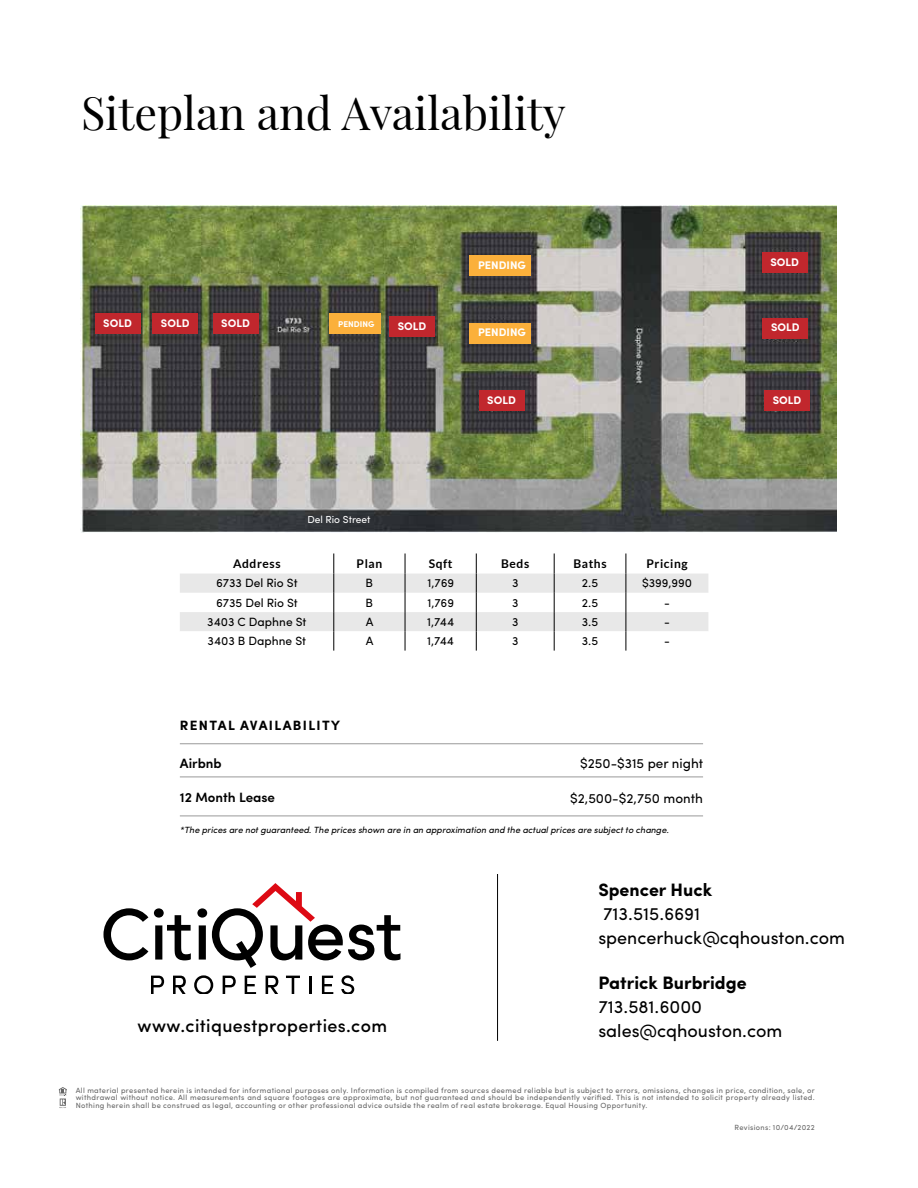
<style>
.page{position:relative;width:918px;height:1188px;background:#fff}
.page>*{position:absolute;margin:0;border:0;box-sizing:border-box;transform-origin:0 0}
.t1{font:45px "Playfair Display";color:#000}
.t2{font:18px/24px "Sofia Pro";color:#000}
.t3{font:500 18px "Sofia Pro";letter-spacing:.02em;color:#000}
.t4{font:700 18px "Sofia Pro";color:#000}
.t5{font:13.5px "Sofia Pro";color:#000}
.t6{font:700 13.5px "Sofia Pro";letter-spacing:.1em;color:#000}
.t7{font:600 13.5px "Sofia Pro";color:#000}
.t8{font:12px "Sofia Pro";color:#000}
.t9{font:700 12px "Lato";letter-spacing:.05em;color:#000}
.t10{font:700 11.1px "Sofia Pro";color:#fff}
.t11{font:10.2px "Sofia Pro";color:#fff}
.t12{font:italic 9px "Sofia Pro";color:#000}
.t13{font:700 8.4px "Sofia Pro";color:#fff}
.t14{font:7.5px/7.5px "Sofia Pro";letter-spacing:.045em;color:#666;text-align:justify}
</style>
<div class="page">
<hr style="left:497px;top:874px;width:1px;height:167px;background:#000">
<svg style="left:103px;top:908px;width:45px;height:52px"></svg>
<svg style="left:154px;top:908px;width:37px;height:52px"></svg>
<svg style="left:151px;top:976px;width:13px;height:18px"></svg>
<svg style="left:173px;top:976px;width:13px;height:18px"></svg>
<svg style="left:194px;top:975px;width:19px;height:19px"></svg>
<svg style="left:223px;top:976px;width:13px;height:18px"></svg>
<svg style="left:245px;top:976px;width:11px;height:18px"></svg>
<svg style="left:266px;top:976px;width:12px;height:18px"></svg>
<svg style="left:286px;top:976px;width:14px;height:18px"></svg>
<svg style="left:309px;top:976px;width:2px;height:18px"></svg>
<svg style="left:322px;top:976px;width:11px;height:18px"></svg>
<svg style="left:341px;top:975px;width:14px;height:19px"></svg>
<svg style="left:197px;top:883px;width:203px;height:85px"></svg>
<svg style="left:59px;top:1087px;width:8px;height:21px"></svg>
<img style="left:81px;top:205px;width:756px;height:328px">
<div style="left:762px;top:252px;width:45px;height:21px;background:#c1272d"></div>
<div style="left:763px;top:318px;width:45px;height:21px;background:#c1272d"></div>
<div style="left:764px;top:391px;width:46px;height:20px;background:#c1272d"></div>
<div style="left:95px;top:313px;width:45px;height:21px;background:#c1272d"></div>
<div style="left:153px;top:313px;width:45px;height:21px;background:#c1272d"></div>
<div style="left:213px;top:313px;width:45px;height:21px;background:#c1272d"></div>
<div style="left:470px;top:255px;width:61px;height:21px;background:#fbb03b"></div>
<div style="left:389px;top:316px;width:46px;height:21px;background:#c1272d"></div>
<div style="left:479px;top:391px;width:45px;height:20px;background:#c1272d"></div>
<div style="left:470px;top:323px;width:61px;height:21px;background:#fbb03b"></div>
<div style="left:329px;top:313px;width:52px;height:21px;background:#fbb03b"></div>
<hr style="left:180px;top:744px;width:523px;height:1px;background:#999">
<hr style="left:180px;top:777px;width:523px;height:1px;background:#999">
<hr style="left:180px;top:816px;width:523px;height:1px;background:#999">
<svg style="left:180px;top:554px;width:528px;height:97px"></svg>
<h1 class="t1" style="left:81px;top:78px;width:486px">Siteplan and Availability</h1>
<h3 class="t10" style="left:103px;top:314px;width:30px">SOLD</h3>
<h3 class="t10" style="left:161px;top:314px;width:30px">SOLD</h3>
<h3 class="t10" style="left:221px;top:314px;width:30px">SOLD</h3>
<p class="t13" style="left:338px;top:318px;width:38px">PENDING</p>
<h3 class="t10" style="left:398px;top:317px;width:30px">SOLD</h3>
<h3 class="t11" style="left:307px;top:511px;width:65px">Del Rio Street</h3>
<h3 class="t10" style="left:478px;top:257px;width:49px">PENDING</h3>
<h3 class="t10" style="left:478px;top:324px;width:49px">PENDING</h3>
<h3 class="t10" style="left:487px;top:392px;width:30px">SOLD</h3>
<h3 class="t9" style="left:233px;top:557px;width:49px">Address</h3>
<h3 class="t9" style="left:357px;top:557px;width:27px">Plan</h3>
<h3 class="t9" style="left:429px;top:557px;width:25px">Sqft</h3>
<h3 class="t9" style="left:501px;top:557px;width:30px">Beds</h3>
<h3 class="t9" style="left:573px;top:557px;width:35px">Baths</h3>
<h3 class="t9" style="left:647px;top:557px;width:43px">Pricing</h3>
<h3 class="t8" style="left:216px;top:574px;width:83px">6733 Del Rio St</h3>
<h3 class="t8" style="left:366px;top:574px;width:9px">B</h3>
<h3 class="t8" style="left:427px;top:574px;width:28px">1,769</h3>
<h3 class="t8" style="left:512px;top:574px;width:8px">3</h3>
<h3 class="t8" style="left:582px;top:574px;width:18px">2.5</h3>
<h3 class="t8" style="left:642px;top:574px;width:52px">$399,990</h3>
<h3 class="t8" style="left:216px;top:594px;width:83px">6735 Del Rio St</h3>
<h3 class="t8" style="left:366px;top:594px;width:9px">B</h3>
<h3 class="t8" style="left:427px;top:594px;width:28px">1,769</h3>
<h3 class="t8" style="left:512px;top:594px;width:8px">3</h3>
<h3 class="t8" style="left:582px;top:594px;width:18px">2.5</h3>
<h3 class="t8" style="left:664px;top:594px;width:7px">-</h3>
<h3 class="t8" style="left:207px;top:613px;width:101px">3403 C Daphne St</h3>
<h3 class="t8" style="left:366px;top:613px;width:9px">A</h3>
<h3 class="t8" style="left:427px;top:613px;width:28px">1,744</h3>
<h3 class="t8" style="left:512px;top:613px;width:8px">3</h3>
<h3 class="t8" style="left:582px;top:613px;width:18px">3.5</h3>
<h3 class="t8" style="left:664px;top:613px;width:7px">-</h3>
<h3 class="t8" style="left:208px;top:632px;width:100px">3403 B Daphne St</h3>
<h3 class="t8" style="left:366px;top:632px;width:9px">A</h3>
<h3 class="t8" style="left:427px;top:632px;width:28px">1,744</h3>
<h3 class="t8" style="left:512px;top:632px;width:8px">3</h3>
<h3 class="t8" style="left:582px;top:632px;width:18px">3.5</h3>
<h3 class="t8" style="left:664px;top:632px;width:7px">-</h3>
<h3 class="t6" style="left:180px;top:715px;width:162px">RENTAL AVAILABILITY</h3>
<h3 class="t7" style="left:180px;top:753px;width:43px">Airbnb</h3>
<h3 class="t5" style="left:580px;top:753px;width:125px">$250-$315 per night</h3>
<h3 class="t7" style="left:180px;top:787px;width:97px">12 Month Lease</h3>
<h3 class="t5" style="left:570px;top:788px;width:134px">$2,500-$2,750 month</h3>
<p class="t12" style="left:180px;top:823px;width:491px">*The prices are not guaranteed. The prices shown are in an approximation and the actual prices are subject to change.</p>
<h3 class="t10" style="left:770px;top:253px;width:30px">SOLD</h3>
<h3 class="t10" style="left:771px;top:319px;width:30px">SOLD</h3>
<h3 class="t10" style="left:773px;top:392px;width:30px">SOLD</h3>
<h2 class="t3" style="left:138px;top:1012px;width:251px">www.citiquestproperties.com</h2>
<h2 class="t4" style="left:598px;top:876px;width:115px">Spencer Huck</h2>
<h2 class="t2" style="left:598px;top:900px;width:248px">713.515.6691 spencerhuck@cqhouston.com</h2>
<h2 class="t4" style="left:598px;top:969px;width:150px">Patrick Burbridge</h2>
<h2 class="t2" style="left:598px;top:994px;width:185px">713.581.6000 sales@cqhouston.com</h2>
<p class="t14" style="left:76px;top:1086px;width:741px">All material presented herein is intended for informational purposes only. Information is compiled from sources deemed reliable but is subject to errors, omissions, changes in price, condition, sale, or withdrawal without notice. All measurements and square footages are approximate, but not guaranteed and should be independently verified. This is not intended to solicit property already listed.<br>Nothing herein shall be construed as legal, accounting or other professional advice outside the realm of real estate brokerage. Equal Housing Opportunity.</p>
<p class="t14" style="left:735px;top:1123px;width:82px">Revisions: 10/04/2022</p>
</div>
